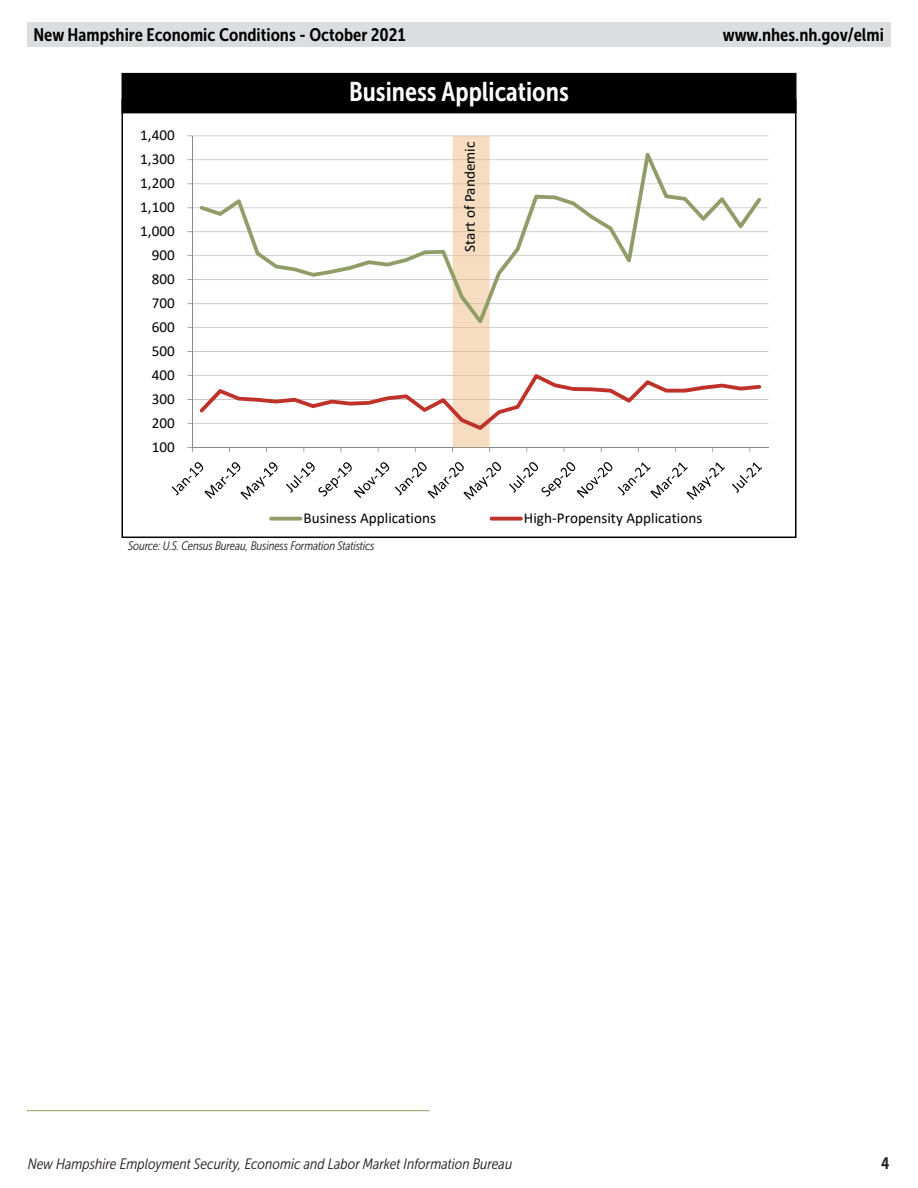
<style>
.page{position:relative;width:918px;height:1188px;background:#fff}
.page>*{position:absolute;margin:0;border:0;box-sizing:border-box;transform-origin:0 0}
.chart_graph_header{font:27px "Museo Sans Cond 700";color:#fff}
.t1{font:18px "Museo Sans Cond 700";color:#000}
.t2{font:16.5px "Museo Sans Cond 700";color:#231f20}
.t3{font:15.15px "Calibri";color:#000}
.t4{font:italic 15px "Museo Sans Cond 300";color:#231f20}
.chart_graph_footnote{font:italic 12.3px "Museo Sans Cond 300";letter-spacing:-.01em;color:#231f20}
</style>
<div class="page">
<div style="left:27px;top:22px;width:864px;height:24px;background:#dcdddf"></div>
<hr style="left:27px;top:1110px;width:403px;height:1px;background:#919d68">
<hr style="left:192px;top:423px;width:577px;height:1px;background:#bfbfbf">
<hr style="left:192px;top:399px;width:577px;height:1px;background:#bfbfbf">
<hr style="left:192px;top:375px;width:577px;height:1px;background:#bfbfbf">
<hr style="left:192px;top:351px;width:577px;height:1px;background:#bfbfbf">
<hr style="left:192px;top:327px;width:577px;height:1px;background:#bfbfbf">
<hr style="left:192px;top:303px;width:577px;height:1px;background:#bfbfbf">
<hr style="left:192px;top:279px;width:577px;height:1px;background:#bfbfbf">
<hr style="left:192px;top:255px;width:577px;height:1px;background:#bfbfbf">
<hr style="left:192px;top:231px;width:577px;height:1px;background:#bfbfbf">
<hr style="left:192px;top:207px;width:577px;height:1px;background:#bfbfbf">
<hr style="left:192px;top:183px;width:577px;height:1px;background:#bfbfbf">
<hr style="left:192px;top:159px;width:577px;height:1px;background:#bfbfbf">
<hr style="left:192px;top:136px;width:577px;height:1px;background:#bfbfbf">
<hr style="left:192px;top:136px;width:1px;height:311px;background:#898989">
<hr style="left:192px;top:447px;width:577px;height:1px;background:#898989">
<svg style="left:172px;top:462px;width:106px;height:38px"></svg>
<svg style="left:286px;top:462px;width:103px;height:36px"></svg>
<svg style="left:395px;top:462px;width:106px;height:38px"></svg>
<svg style="left:509px;top:462px;width:103px;height:36px"></svg>
<svg style="left:618px;top:463px;width:107px;height:37px"></svg>
<svg style="left:732px;top:463px;width:30px;height:30px"></svg>
<div style="left:453px;top:136px;width:37px;height:311px;background:#f6dcc0"></div>
<svg style="left:200px;top:153px;width:561px;height:170px"></svg>
<svg style="left:200px;top:374px;width:561px;height:56px"></svg>
<svg style="left:490px;top:517px;width:33px;height:4px"></svg>
<svg style="left:269px;top:517px;width:33px;height:4px"></svg>
<div style="left:122px;top:73px;width:675px;height:40px;background:#000"></div>
<p class="t1" style="left:33px;top:24px;width:374px">New Hampshire Economic Conditions - October 2021</p>
<p class="t1" style="left:723px;top:24px;width:163px">www.nhes.nh.gov/elmi</p>
<p class="t3" style="left:140px;top:125px;width:36px">1,400</p>
<p class="t3" style="left:140px;top:149px;width:36px">1,300</p>
<p class="t3" style="left:140px;top:173px;width:36px">1,200</p>
<p class="t3" style="left:140px;top:197px;width:36px">1,100</p>
<p class="t3" style="left:140px;top:220px;width:36px">1,000</p>
<p class="t3" style="left:152px;top:244px;width:25px">900</p>
<p class="t3" style="left:152px;top:268px;width:25px">800</p>
<p class="t3" style="left:152px;top:292px;width:25px">700</p>
<p class="t3" style="left:152px;top:316px;width:25px">600</p>
<p class="t3" style="left:152px;top:340px;width:25px">500</p>
<p class="t3" style="left:152px;top:364px;width:25px">400</p>
<p class="t3" style="left:152px;top:388px;width:25px">300</p>
<p class="t3" style="left:152px;top:412px;width:25px">200</p>
<p class="t3" style="left:152px;top:436px;width:25px">100</p>
<p class="chart_graph_header" style="left:349px;top:77px;width:221px">Business Applications</p>
<p class="t3" style="left:459px;top:252px;width:111px;rotate:-90deg">Start of Pandemic</p>
<p class="t3" style="left:304px;top:507px;width:134px">Business Applications</p>
<p class="t3" style="left:524px;top:507px;width:180px">High-Propensity Applications</p>
<p class="chart_graph_footnote" style="left:128px;top:539px;width:248px">Source: U.S. Census Bureau, Business Formation Statistics</p>
<p class="t4" style="left:28px;top:1156px;width:486px">New Hampshire Employment Security, Economic and Labor Market Information Bureau</p>
<p class="t2" style="left:881px;top:1154px;width:10px">4</p>
</div>
